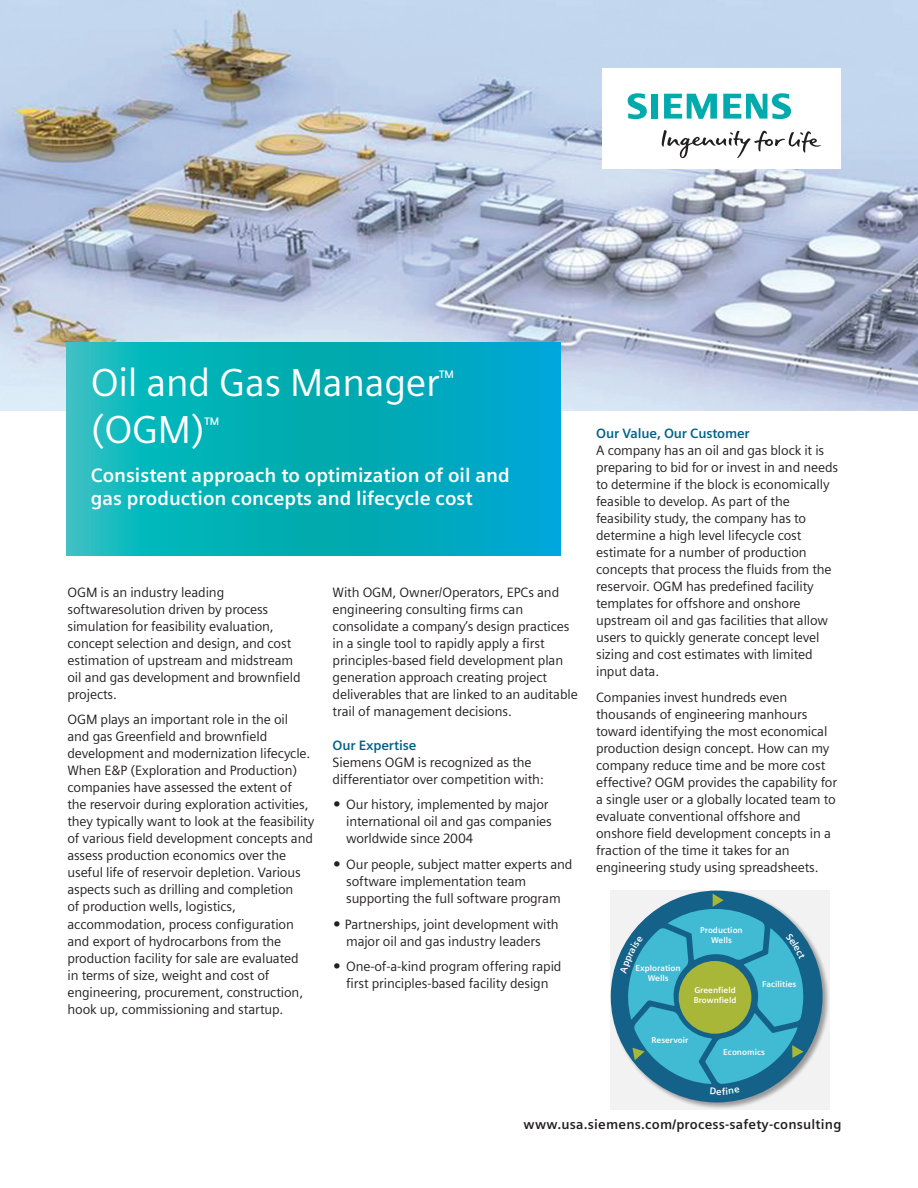
<style>
.page{position:relative;width:918px;height:1188px;background:#fff}
.page>*{position:absolute;margin:0;border:0;box-sizing:border-box;transform-origin:0 0}
._01__Headline__26pt{font:39px/46.8px "Siemens Sans";letter-spacing:-.01em;color:#fff}
._02__Subhead__13pt_1{font:700 19.5px/23.4px "Siemens Sans";color:#fff}
._03__Body_text__9pt{font:13.5px/17px "Siemens Sans";letter-spacing:-.01em;color:#231f20}
._03__URL__9pt{font:700 13.5px "Siemens Sans";letter-spacing:.015em;color:#231f20}
._03__Body_text_headl{font:700 13.5px "Siemens Sans";letter-spacing:-.01em;color:#006288}
.t1{font:700 9.75px "Siemens Sans";color:#fff}
.t2{font:700 8.4px/10.1px "Siemens Sans";color:#fff;text-align:center}
</style>
<div class="page">
<img style="left:0;top:0;width:918px;height:410px">
<svg style="left:67px;top:342px;width:493px;height:214px;background:#05aebc"></svg>
<div style="left:603px;top:68px;width:238px;height:101px;background:#fff"></div>
<svg style="left:662px;top:130px;width:159px;height:28px"></svg>
<svg style="left:628px;top:93px;width:30px;height:26px"></svg>
<svg style="left:664px;top:94px;width:53px;height:25px"></svg>
<svg style="left:723px;top:93px;width:68px;height:26px"></svg>
<svg style="left:610px;top:890px;width:220px;height:220px;fill:#f2f2f2"></svg>
<div style="left:611px;top:891px;width:212px;height:211px;background:#146289;border-radius:50%"></div>
<svg style="left:620px;top:894px;width:185px;height:201px"></svg>
<p class="_01__Headline__26pt" style="left:91px;top:360px;width:365px">Oil and Gas Manager<sup>™ </sup>(OGM)<sup>™</sup></p>
<p class="_02__Subhead__13pt_1" style="left:91px;top:464px;width:421px">Consistent approach to optimization of oil and gas production concepts and lifecycle cost</p>
<p class="_03__Body_text_headl" style="left:596px;top:426px;width:155px">Our Value, Our Customer</p>
<p class="_03__Body_text__9pt" style="left:596px;top:442px;width:243px">A company has an oil and gas block it is preparing to bid for or invest in and needs to determine if the block is economically feasible to develop. As part of the feasibility study, the company has to determine a high level lifecycle cost estimate for a number of production concepts that process the fluids from the reservoir. OGM has predefined facility templates for offshore and onshore upstream oil and gas facilities that allow users to quickly generate concept level sizing and cost estimates with limited input data.</p>
<p class="_03__Body_text__9pt" style="left:596px;top:689px;width:242px">Companies invest hundreds even thousands of engineering manhours toward identifying the most economical production design concept. How can my company reduce time and be more cost effective? OGM provides the capability for a single user or a globally located team to evaluate conventional offshore and onshore field development concepts in a fraction of the time it takes for an engineering study using spreadsheets.</p>
<p class="_03__Body_text__9pt" style="left:68px;top:584px;width:235px">OGM is an industry leading softwaresolution driven by process simulation for feasibility evaluation, concept selection and design, and cost estimation of upstream and midstream oil and gas development and brownfield projects.</p>
<p class="_03__Body_text__9pt" style="left:68px;top:711px;width:248px">OGM plays an important role in the oil<br>and gas Greenfield and brownfield development and modernization lifecycle.<br>When E&amp;P (Exploration and Production) companies have assessed the extent of the reservoir during exploration activities, they typically want to look at the feasibility of various field development concepts and assess production economics over the useful life of reservoir depletion. Various aspects such as drilling and completion<br>of production wells, logistics, accommodation, process configuration and export of hydrocarbons from the production facility for sale are evaluated<br>in terms of size, weight and cost of engineering, procurement, construction, hook up, commissioning and startup.</p>
<p class="_03__Body_text__9pt" style="left:333px;top:584px;width:247px">With OGM, Owner/Operators, EPCs and engineering consulting firms can consolidate a company’s design practices in a single tool to rapidly apply a first principles-based field development plan generation approach creating project deliverables that are linked to an auditable trail of management decisions.</p>
<p class="_03__Body_text_headl" style="left:333px;top:738px;width:85px">Our Expertise</p>
<p class="_03__Body_text__9pt" style="left:333px;top:754px;width:213px">Siemens OGM is recognized as the differentiator over competition with:</p>
<p class="_03__Body_text__9pt" style="left:346px;top:796px;width:207px">Our history, implemented by major international oil and gas companies worldwide since 2004</p>
<p class="_03__Body_text__9pt" style="left:346px;top:856px;width:228px">Our people, subject matter experts and software implementation team supporting the full software program</p>
<p class="_03__Body_text__9pt" style="left:345px;top:915px;width:216px">Partnerships, joint development with major oil and gas industry leaders</p>
<p class="_03__Body_text__9pt" style="left:346px;top:958px;width:217px">One-of-a-kind program offering rapid first principles-based facility design</p>
<p class="t2" style="left:636px;top:963px;width:47px">Exploration<br>Wells</p>
<p class="t2" style="left:700px;top:925px;width:44px">Production<br>Wells</p>
<p class="t2" style="left:762px;top:979px;width:36px">Facilities</p>
<p class="t2" style="left:694px;top:985px;width:44px;text-align:left">Greenfield<br>Brownfield</p>
<p class="t2" style="left:652px;top:1035px;width:38px">Reservoir</p>
<p class="t2" style="left:723px;top:1047px;width:43px">Economics</p>
<p class="t1" style="left:716px;top:1086px;width:7px">e</p>
<p class="_03__URL__9pt" style="left:524px;top:1116px;width:319px">www.usa.siemens.com/process-safety-consulting</p>
</div>
